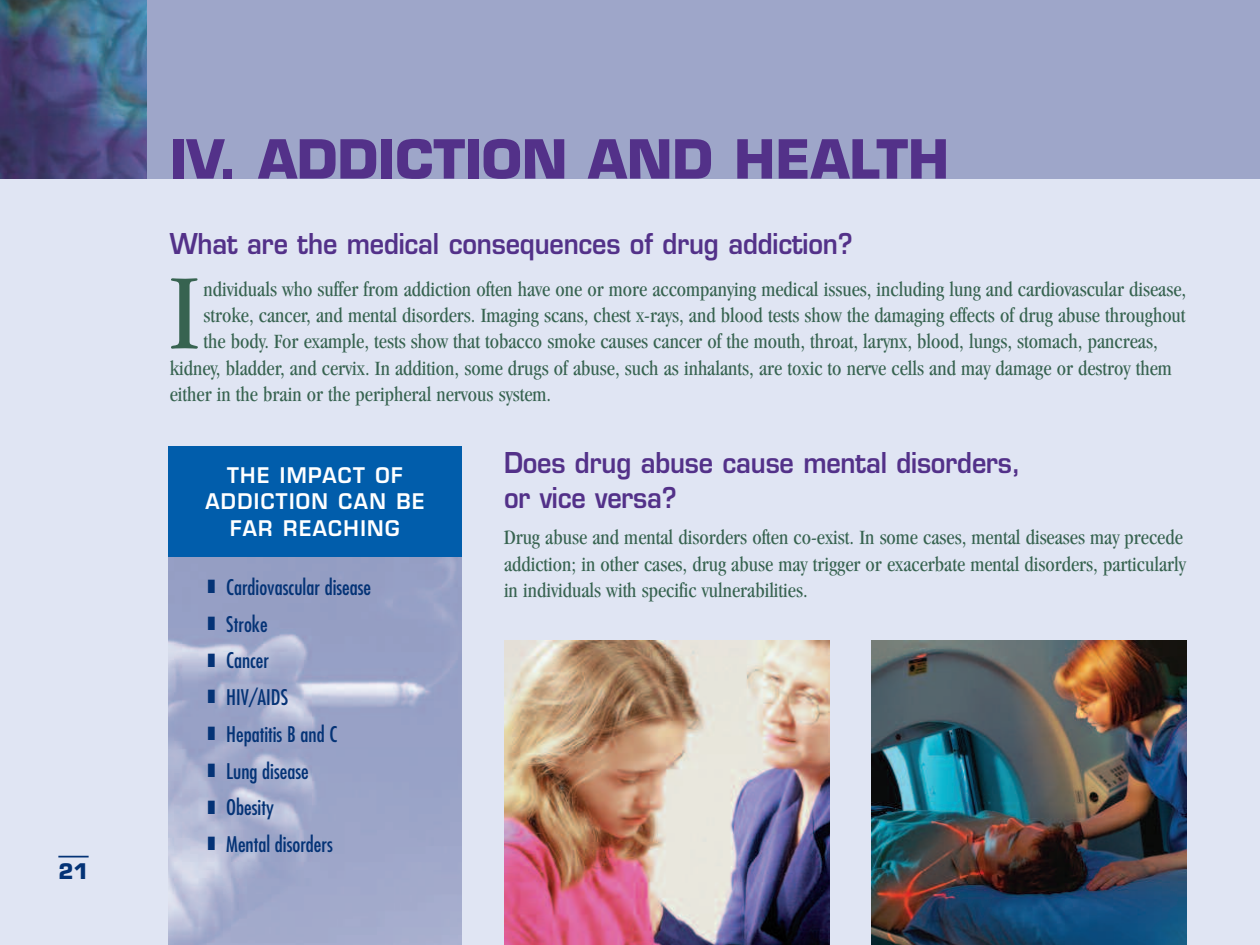
<style>
.page{position:relative;width:1260px;height:945px;background:#fff}
.page>*{position:absolute;margin:0;border:0;box-sizing:border-box;transform-origin:0 0}
.t1{font:condensed 110.95px "Garamond";color:#376350;scale:.95 1}
.t2{font:700 52.5px "Eurostile";color:#533189}
.t3{font:600 28px/35px "Eurostile";letter-spacing:-.005em;color:#533189;scale:.9 1}
.t4{font:condensed 21px/26.2px "Garamond";color:#376350}
.t5{font:condensed 21px/36.8px "Futura";color:#043376}
.t6{font:600 21px/26.2px "Eurostile";letter-spacing:.07em;color:#fff;text-align:center;scale:.95 1}
.t7{font:700 21px "Eurostile";color:#043376}
</style>
<div class="page">
<div style="left:0;top:178px;width:1260px;height:767px;background:#e0e5f3"></div>
<img style="left:168px;top:556px;width:294px;height:389px">
<div style="left:147px;top:0;width:1113px;height:178px;background:#9ea6c9"></div>
<img style="left:0;top:0;width:147px;height:178px">
<hr style="left:58px;top:856px;width:31px;height:2px;background:#043376">
<img style="left:504px;top:640px;width:326px;height:305px">
<div style="left:168px;top:446px;width:294px;height:110px;background:#015dab"></div>
<img style="left:872px;top:640px;width:314px;height:305px">
<p class="t7" style="left:58px;top:863px;width:32px">21</p>
<h2 class="t2" style="left:170px;top:139px;width:781px">IV. ADDICTION AND HEALTH</h2>
<h3 class="t3" style="left:170px;top:229px;width:760px">What are the medical consequences of drug addiction?</h3>
<h1 class="t1" style="left:170px;top:271px;width:32px">I</h1>
<p class="t4" style="left:204px;top:277px;width:984px">ndividuals who suffer from addiction often have one or more accompanying medical issues, including lung and cardiovascular disease,</p>
<p class="t4" style="left:204px;top:304px;width:983px">stroke, cancer, and mental disorders. Imaging scans, chest x-rays, and blood tests show the damaging effects of drug abuse throughout</p>
<p class="t4" style="left:204px;top:330px;width:956px">the body. For example, tests show that tobacco smoke causes cancer of the mouth, throat, larynx, blood, lungs, stomach, pancreas,</p>
<p class="t4" style="left:170px;top:356px;width:1004px">kidney, bladder, and cervix. In addition, some drugs of abuse, such as inhalants, are toxic to nerve cells and may damage or destroy them</p>
<p class="t4" style="left:170px;top:382px;width:383px">either in the brain or the peripheral nervous system.</p>
<p class="t6" style="left:205px;top:464px;width:232px">THE IMPACT OF<br>ADDICTION CAN BE<br>FAR REACHING</p>
<p class="t5" style="left:208px;top:570px;width:165px">❚ Cardiovascular disease ❚ Stroke<br>❚ Cancer<br>❚ HIV/AIDS<br>❚ Hepatitis B and C<br>❚ Lung disease<br>❚ Obesity<br>❚ Mental disorders</p>
<h3 class="t3" style="left:504px;top:448px;width:576px">Does drug abuse cause mental disorders, or vice versa?</h3>
<p class="t4" style="left:504px;top:526px;width:683px">Drug abuse and mental disorders often co-exist. In some cases, mental diseases may precede addiction; in other cases, drug abuse may trigger or exacerbate mental disorders, particularly in individuals with specific vulnerabilities.</p>
</div>
